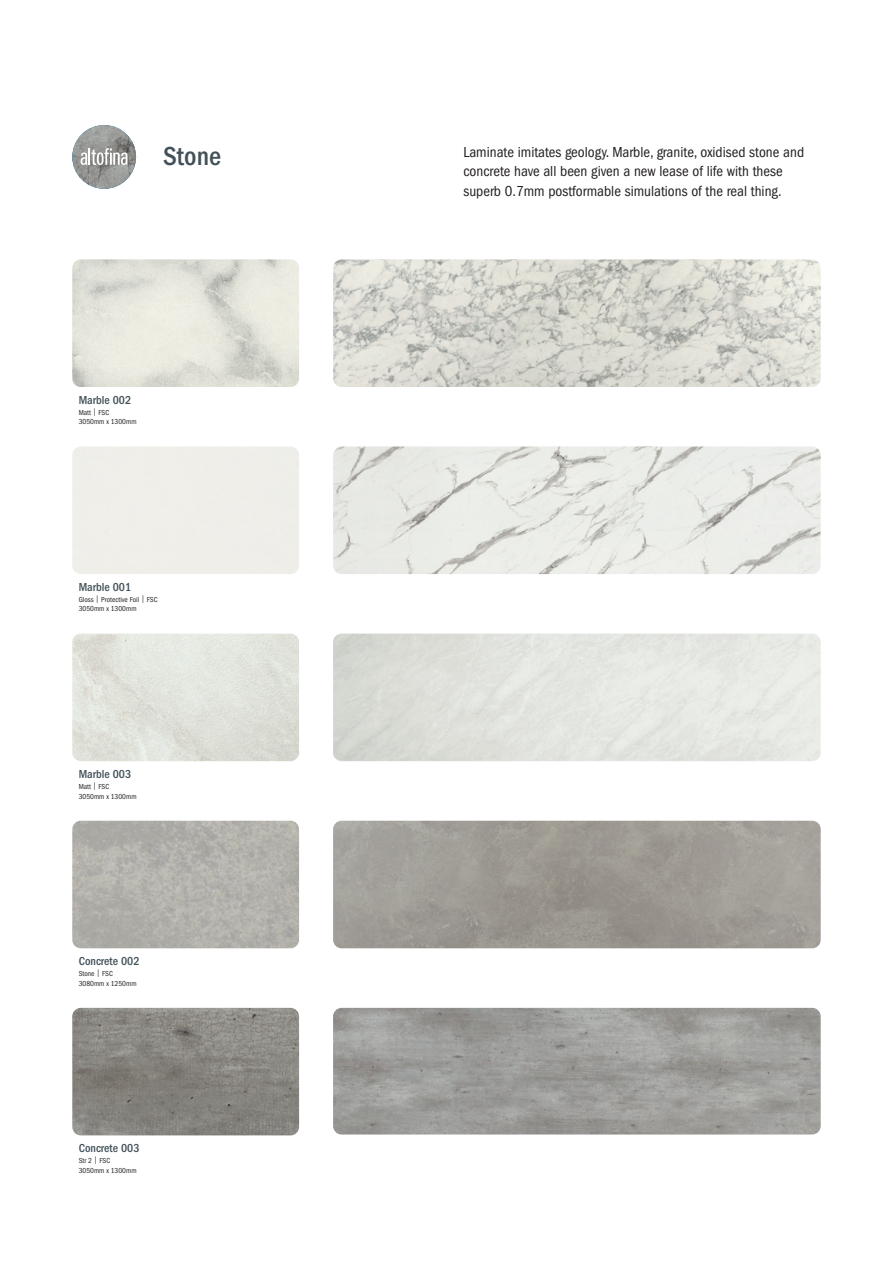
<style>
.page{position:relative;width:893px;height:1263px;background:#fff}
.page>*{position:absolute;margin:0;border:0;box-sizing:border-box;transform-origin:0 0}
.t1{font:500 condensed 27px "ITC Franklin Gothic Std";color:#425159}
.t2{font:condensed 15px/19.5px "ITC Franklin Gothic Std";color:#231f20}
.t3{font:500 condensed 12px "ITC Franklin Gothic Std";color:#425159}
.t4{font:condensed 7.5px "ITC Franklin Gothic Std";color:#231f20}
</style>
<div class="page">
<img style="left:72px;top:125px;width:64px;height:64px;border-radius:32px">
<svg style="left:81px;top:148px;width:47px;height:17px"></svg>
<img style="left:72px;top:259px;width:227px;height:128px">
<img style="left:333px;top:259px;width:488px;height:128px">
<img style="left:72px;top:821px;width:227px;height:127px">
<img style="left:333px;top:446px;width:488px;height:128px">
<img style="left:72px;top:634px;width:227px;height:127px">
<img style="left:333px;top:821px;width:488px;height:127px">
<img style="left:72px;top:1008px;width:227px;height:127px">
<img style="left:333px;top:1008px;width:488px;height:126px">
<p class="t1" style="left:163px;top:141px;width:59px">Stone</p>
<p class="t3" style="left:79px;top:393px;width:54px">Marble 002</p>
<p class="t4" style="left:79px;top:408px;width:32px">Matt | FSC</p>
<p class="t4" style="left:79px;top:418px;width:59px">3050mm x 1300mm</p>
<p class="t3" style="left:79px;top:580px;width:54px">Marble 001</p>
<p class="t4" style="left:79px;top:595px;width:80px">Gloss | Protective Foil | FSC</p>
<p class="t4" style="left:79px;top:605px;width:59px">3050mm x 1300mm</p>
<p class="t3" style="left:79px;top:767px;width:54px">Marble 003</p>
<p class="t4" style="left:79px;top:782px;width:32px">Matt | FSC</p>
<p class="t4" style="left:79px;top:792px;width:59px">3050mm x 1300mm</p>
<p class="t3" style="left:79px;top:954px;width:62px">Concrete 002</p>
<p class="t4" style="left:79px;top:969px;width:36px">Stone | FSC</p>
<p class="t4" style="left:79px;top:979px;width:59px">3080mm x 1250mm</p>
<p class="t3" style="left:79px;top:1141px;width:62px">Concrete 003</p>
<p class="t4" style="left:79px;top:1156px;width:33px">Str 2 | FSC</p>
<p class="t4" style="left:79px;top:1166px;width:59px">3050mm x 1300mm</p>
<p class="t2" style="left:463px;top:142px;width:342px">Laminate imitates geology. Marble, granite, oxidised stone and concrete have all been given a new lease of life with these superb 0.7mm postformable simulations of the real thing.</p>
</div>
